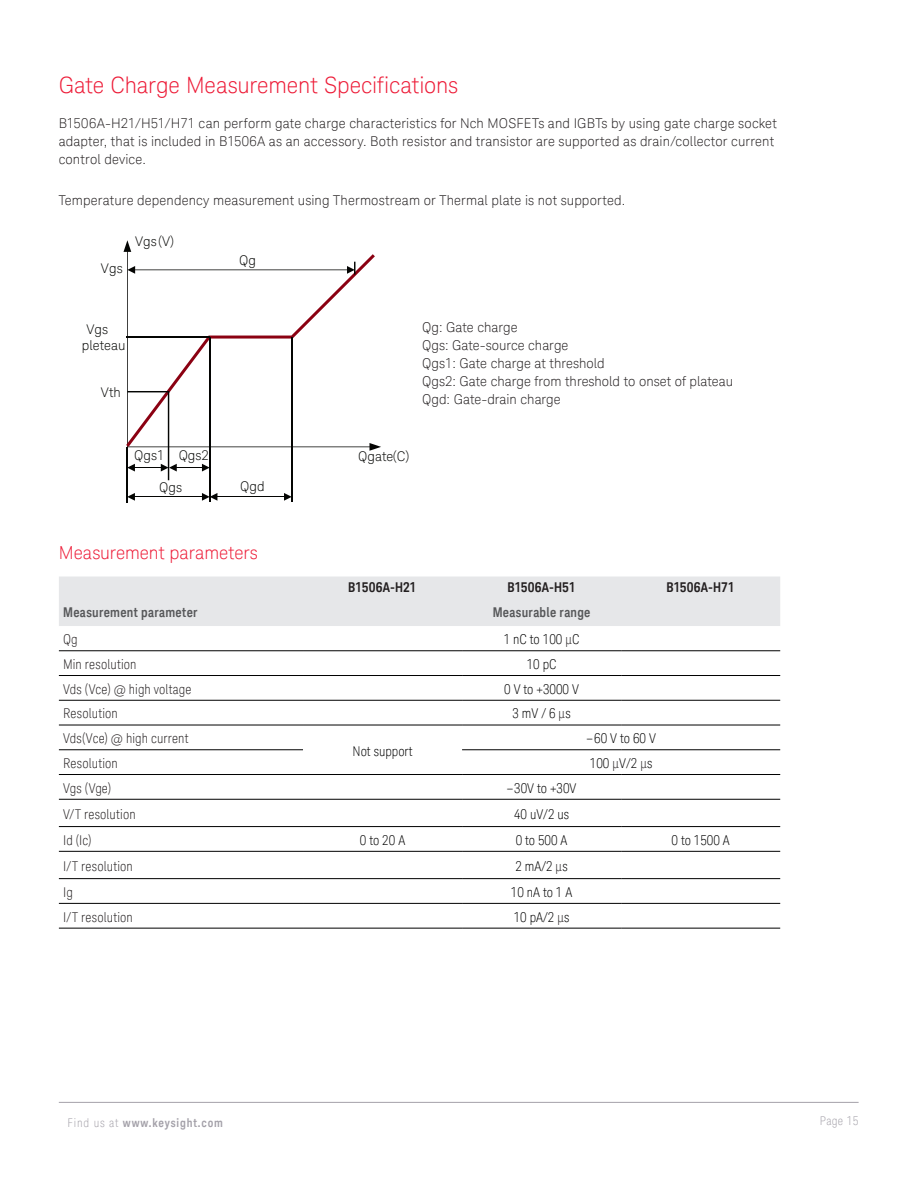
<style>
.page{position:relative;width:918px;height:1188px;background:#fff}
.page>*{position:absolute;margin:0;border:0;box-sizing:border-box;transform-origin:0 0}
.K_Heading_1{font:300 22.5px "Keysight Sans";letter-spacing:-.005em;color:#ed1a36}
.K_Heading_2{font:300 18px "Keysight Sans";letter-spacing:-.005em;color:#ed1a36}
.K_Body_Text{font:300 13.5px/18px "Keysight Sans";letter-spacing:.005em;color:#231f20}
.K_Table_Text{font:300 condensed 13.5px "Keysight Sans";letter-spacing:.01em;color:#231f20}
.Body_Text{font:300 condensed 13.5px "Keysight Sans";color:#000}
.t1{font:300 13.5px/16.2px "Keysight Sans";color:#040503}
.K_Table_Heading_2{font:700 13.5px "Keysight Sans Condensed";letter-spacing:.02em;color:#57585a}
.K_Table_Heading_1{font:700 13.5px "Keysight Sans Condensed";letter-spacing:.005em;color:#231f20}
.t2{font:700 12px "Keysight Sans Condensed";letter-spacing:.07em;color:#a4a1a9}
.t3{font:300 condensed 12px "Keysight Sans";letter-spacing:.03em;color:#a4a1a9}
.s1{color:#231f20}
.s2{font-family:"Keysight Sans";font-weight:300;font-stretch:condensed}
</style>
<div class="page">
<hr style="left:59px;top:1102px;width:800px;height:1px;background:#a4a1a9">
<svg style="left:369px;top:444px;width:12px;height:7px"></svg>
<svg style="left:124px;top:240px;width:7px;height:12px"></svg>
<svg style="left:126px;top:254px;width:249px;height:193px"></svg>
<svg style="left:127px;top:262px;width:228px;height:13px"></svg>
<hr style="left:209px;top:337px;width:1px;height:165px;background:#040503">
<hr style="left:291px;top:337px;width:2px;height:165px;background:#040503">
<hr style="left:126px;top:447px;width:2px;height:55px;background:#040503">
<svg style="left:127px;top:391px;width:82px;height:89px"></svg>
<hr style="left:133px;top:496px;width:71px;height:1px;background:#040503">
<svg style="left:128px;top:493px;width:7px;height:8px"></svg>
<hr style="left:216px;top:496px;width:70px;height:1px;background:#040503">
<svg style="left:284px;top:493px;width:7px;height:8px"></svg>
<svg style="left:202px;top:493px;width:15px;height:8px"></svg>
<hr style="left:127px;top:336px;width:83px;height:2px;background:#040503">
<div style="left:59px;top:577px;width:721px;height:49px;background:#e6e7e9"></div>
<svg style="left:59px;top:699px;width:721px;height:229px"></svg>
<hr style="left:59px;top:650px;width:244px;height:1px;background:#000">
<hr style="left:303px;top:650px;width:159px;height:1px;background:#000">
<hr style="left:462px;top:650px;width:159px;height:1px;background:#000">
<hr style="left:621px;top:650px;width:159px;height:1px;background:#000">
<hr style="left:59px;top:675px;width:244px;height:1px;background:#000">
<hr style="left:303px;top:675px;width:159px;height:1px;background:#000">
<hr style="left:462px;top:675px;width:159px;height:1px;background:#000">
<hr style="left:621px;top:675px;width:159px;height:1px;background:#000">
<hr style="left:59px;top:700px;width:244px;height:1px;background:#000">
<hr style="left:303px;top:700px;width:159px;height:1px;background:#000">
<hr style="left:462px;top:700px;width:159px;height:1px;background:#000">
<hr style="left:621px;top:700px;width:159px;height:1px;background:#000">
<hr style="left:59px;top:725px;width:244px;height:1px;background:#000">
<hr style="left:303px;top:725px;width:159px;height:1px;background:#000">
<hr style="left:462px;top:725px;width:159px;height:1px;background:#000">
<hr style="left:621px;top:725px;width:159px;height:1px;background:#000">
<hr style="left:59px;top:749px;width:244px;height:1px;background:#000">
<hr style="left:462px;top:749px;width:159px;height:1px;background:#000">
<hr style="left:621px;top:749px;width:159px;height:1px;background:#000">
<hr style="left:59px;top:774px;width:244px;height:1px;background:#000">
<hr style="left:303px;top:774px;width:159px;height:1px;background:#000">
<hr style="left:462px;top:774px;width:159px;height:1px;background:#000">
<hr style="left:621px;top:774px;width:159px;height:1px;background:#000">
<hr style="left:59px;top:799px;width:244px;height:1px;background:#000">
<hr style="left:303px;top:799px;width:159px;height:1px;background:#000">
<hr style="left:462px;top:799px;width:159px;height:1px;background:#000">
<hr style="left:621px;top:799px;width:159px;height:1px;background:#000">
<hr style="left:59px;top:826px;width:244px;height:1px;background:#000">
<hr style="left:303px;top:826px;width:159px;height:1px;background:#000">
<hr style="left:462px;top:826px;width:159px;height:1px;background:#000">
<hr style="left:621px;top:826px;width:159px;height:1px;background:#000">
<hr style="left:59px;top:851px;width:244px;height:1px;background:#000">
<hr style="left:303px;top:851px;width:159px;height:1px;background:#000">
<hr style="left:462px;top:851px;width:159px;height:1px;background:#000">
<hr style="left:621px;top:851px;width:159px;height:1px;background:#000">
<hr style="left:59px;top:878px;width:244px;height:1px;background:#000">
<hr style="left:303px;top:878px;width:159px;height:1px;background:#000">
<hr style="left:462px;top:878px;width:159px;height:1px;background:#000">
<hr style="left:621px;top:878px;width:159px;height:1px;background:#000">
<hr style="left:59px;top:903px;width:244px;height:1px;background:#000">
<hr style="left:303px;top:903px;width:159px;height:1px;background:#000">
<hr style="left:462px;top:903px;width:159px;height:1px;background:#000">
<hr style="left:621px;top:903px;width:159px;height:1px;background:#000">
<hr style="left:59px;top:928px;width:244px;height:1px;background:#000">
<hr style="left:303px;top:928px;width:159px;height:1px;background:#000">
<hr style="left:462px;top:928px;width:159px;height:1px;background:#000">
<hr style="left:621px;top:928px;width:159px;height:1px;background:#000">
<p class="K_Heading_1" style="left:59px;top:72px;width:401px">Gate Charge Measurement Specifications</p>
<p class="K_Body_Text" style="left:59px;top:114px;width:720px">B1506A-H21/H51/H71 can perform gate charge characteristics for Nch MOSFETs and IGBTs by using gate charge socket adapter, that is included in B1506A as an accessory. Both resistor and transistor are supported as drain/collector current control device.</p>
<p class="K_Body_Text" style="left:59px;top:191px;width:568px">Temperature dependency measurement using Thermostream or Thermal plate is not supported.</p>
<p class="t1" style="left:101px;top:260px;width:23px">Vgs</p>
<p class="t1" style="left:135px;top:233px;width:41px">Vgs(V)</p>
<p class="t1" style="left:82px;top:321px;width:45px;text-indent:5px">Vgs pleteau</p>
<p class="t1" style="left:101px;top:384px;width:21px">Vth</p>
<p class="t1" style="left:239px;top:252px;width:18px">Qg</p>
<p class="t1" style="left:134px;top:447px;width:32px">Qgs1</p>
<p class="t1" style="left:179px;top:447px;width:32px">Qgs2</p>
<p class="t1" style="left:159px;top:479px;width:24px">Qgs</p>
<p class="t1" style="left:240px;top:478px;width:26px">Qgd</p>
<p class="K_Heading_2" style="left:59px;top:543px;width:201px">Measurement parameters</p>
<p class="K_Body_Text" style="left:422px;top:318px;width:97px">Qg: Gate charge</p>
<p class="K_Body_Text" style="left:422px;top:336px;width:148px">Qgs: Gate-source charge</p>
<p class="K_Body_Text" style="left:422px;top:354px;width:184px">Qgs1: Gate charge at threshold</p>
<p class="K_Body_Text" style="left:422px;top:372px;width:312px">Qgs2: Gate charge from threshold to onset of plateau</p>
<p class="K_Body_Text" style="left:422px;top:390px;width:140px">Qgd: Gate-drain charge</p>
<p class="t1" style="left:358px;top:448px;width:53px">Qgate(C)</p>
<p class="K_Table_Heading_1" style="left:348px;top:580px;width:70px">B1506A-H21</p>
<p class="K_Table_Heading_1" style="left:507px;top:580px;width:70px">B1506A-H51</p>
<p class="K_Table_Heading_1" style="left:666px;top:580px;width:70px">B1506A-H71</p>
<p class="K_Table_Heading_2" style="left:63px;top:604px;width:136px">Measurement parameter</p>
<p class="K_Table_Heading_2" style="left:493px;top:604px;width:99px">Measurable range</p>
<p class="K_Table_Text" style="left:63px;top:631px;width:16px">Qg</p>
<p class="Body_Text" style="left:504px;top:631px;width:77px">1 nC to 100 <span class="s1">µ</span>C</p>
<p class="K_Table_Text" style="left:63px;top:656px;width:75px">Min resolution</p>
<p class="Body_Text" style="left:527px;top:656px;width:31px">10 pC</p>
<p class="K_Table_Text" style="left:63px;top:681px;width:130px">Vds (Vce) @ high voltage</p>
<p class="Body_Text" style="left:504px;top:681px;width:76px">0 V to +3000 V</p>
<p class="K_Table_Text" style="left:63px;top:706px;width:56px">Resolution</p>
<p class="Body_Text" style="left:512px;top:706px;width:60px">3 mV / 6 <span class="s1">µ</span>s</p>
<p class="K_Table_Text" style="left:63px;top:730px;width:127px">Vds(Vce) @ high current</p>
<p class="Body_Text" style="left:353px;top:743px;width:62px">Not support</p>
<p class="Body_Text" style="left:586px;top:730px;width:71px">−60 V to 60 V</p>
<p class="K_Table_Text" style="left:63px;top:755px;width:56px">Resolution</p>
<p class="Body_Text" style="left:590px;top:755px;width:64px">100 <span class="s1">µ</span>V/2 <span class="s1">µ</span>s</p>
<p class="K_Table_Text" style="left:63px;top:780px;width:50px">Vgs (Vge)</p>
<p class="Body_Text" style="left:507px;top:780px;width:71px">−30V to +30V</p>
<p class="K_Table_Text" style="left:63px;top:806px;width:74px">V/T resolution</p>
<p class="Body_Text" style="left:514px;top:806px;width:57px">40 uV/2 us</p>
<p class="K_Table_Text" style="left:63px;top:832px;width:30px">Id (Ic)</p>
<p class="Body_Text" style="left:360px;top:832px;width:47px">0 to 20 A</p>
<p class="Body_Text" style="left:516px;top:832px;width:53px">0 to 500 A</p>
<p class="Body_Text" style="left:672px;top:832px;width:60px">0 to 1500 A</p>
<p class="K_Table_Text" style="left:63px;top:858px;width:71px">I/T resolution</p>
<p class="Body_Text" style="left:515px;top:858px;width:54px">2 mA/2 <span class="s1">µ</span>s</p>
<p class="K_Table_Text" style="left:63px;top:884px;width:11px">Ig</p>
<p class="Body_Text" style="left:511px;top:884px;width:63px">10 nA to 1 A</p>
<p class="K_Table_Text" style="left:63px;top:909px;width:71px">I/T resolution</p>
<p class="Body_Text" style="left:514px;top:909px;width:57px">10 pA/2 <span class="s1">µ</span>s</p>
<p class="t2" style="left:68px;top:1115px;width:157px"><span class="s2">Find us at</span> www.keysight.com</p>
<p class="t3" style="left:820px;top:1113px;width:40px">Page 15</p>
</div>
